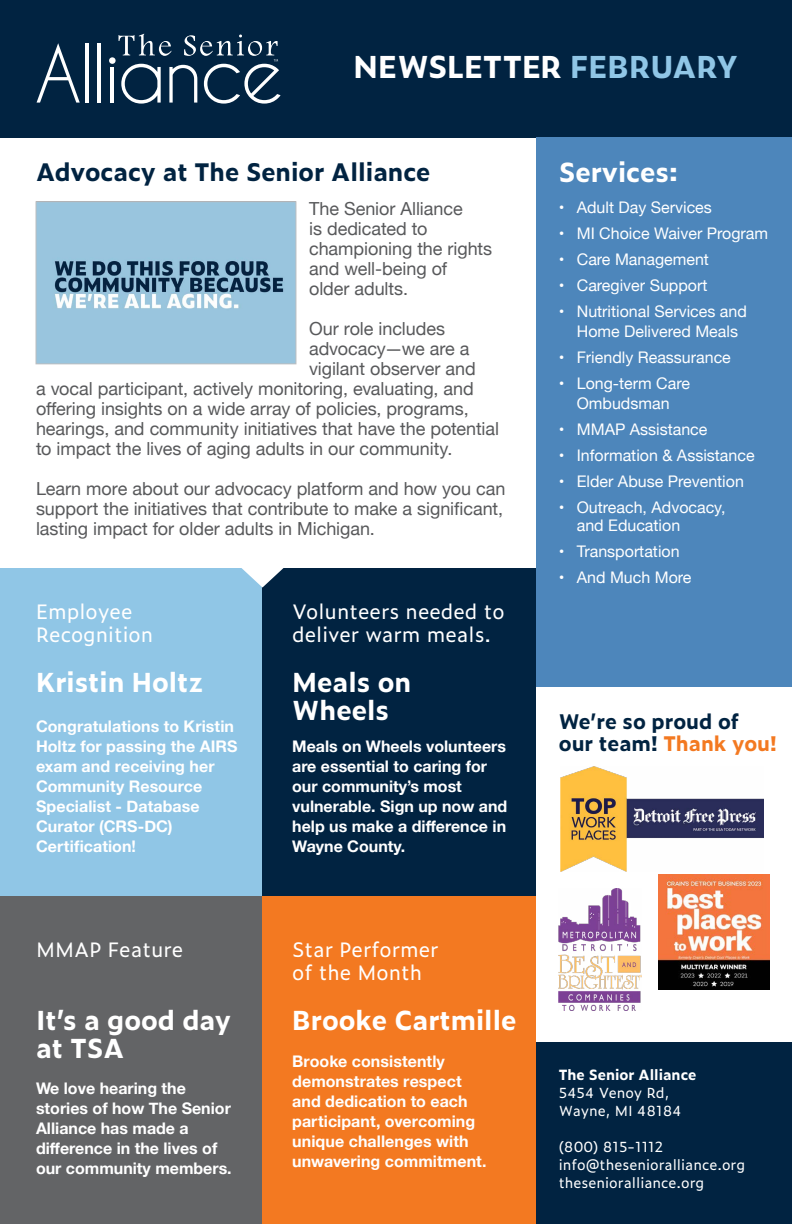
<style>
.page{position:relative;width:792px;height:1224px;background:#fff}
.page>*{position:absolute;margin:0;border:0;box-sizing:border-box;transform-origin:0 0}
.t1{font:700 30px "Zeitung Micro Pro";color:#fff}
.t2{font:700 26px/28px "Zeitung Micro Pro";color:#fff}
.t3{font:700 24px "Zeitung Micro Pro";color:#012341}
.t4{font:20px/23px "Zeitung Micro Pro";color:#fff}
.t5{font:700 20px/22px "Zeitung Micro Pro";color:#012341}
.t6{font:18px/20px "Helvetica Neue";letter-spacing:-.005em;color:#58595b}
.t7{font:700 16px/20px "Helvetica Neue";color:#fff}
.t8{font:16px/20px "Helvetica Neue";color:#fff;text-align:center}
.t9{font:14px/18px "Zeitung Micro Pro";color:#fff}
.t10{font:700 14px "Zeitung Micro Pro";color:#fff}
.s1{color:#90c6e6}
.s2{color:#f37921}
</style>
<div class="page">
<div style="left:0;top:568px;width:263px;height:328px;background:#90c6e6"></div>
<div style="left:0;top:0;width:792px;height:137px;background:#012341"></div>
<svg style="left:37px;top:43px;width:43px;height:60px"></svg>
<svg style="left:109px;top:34px;width:172px;height:70px"></svg>
<hr style="left:97px;top:43px;width:3px;height:60px;background:#fff">
<hr style="left:85px;top:43px;width:3px;height:60px;background:#fff">
<div style="left:536px;top:137px;width:256px;height:550px;background:#4d86bb"></div>
<img style="left:38px;top:204px;width:256px;height:158px">
<div style="left:36px;top:202px;width:260px;height:162px;border:1px solid #bcbec0"></div>
<div style="left:262px;top:568px;width:274px;height:328px;background:#012341"></div>
<div style="left:536px;top:1042px;width:256px;height:182px;background:#012341"></div>
<div style="left:0;top:896px;width:263px;height:328px;background:#636466"></div>
<div style="left:262px;top:897px;width:274px;height:327px;background:#f37921"></div>
<img style="left:560px;top:767px;width:204px;height:104px">
<img style="left:559px;top:888px;width:83px;height:123px">
<svg style="left:241px;top:568px;width:43px;height:20px"></svg>
<img style="left:659px;top:874px;width:110px;height:115px">
<h1 class="t1" style="left:354px;top:44px;width:386px">NEWSLETTER <span class="s1">FEBRUARY</span></h1>
<h3 class="t3" style="left:36px;top:153px;width:396px">Advocacy at The Senior Alliance</h3>
<h2 class="t2" style="left:559px;top:157px;width:120px">Services:</h2>
<p class="t6" style="left:309px;top:199px;width:185px">The Senior Alliance<br>is dedicated to championing the rights and well-being of<br>older adults.</p>
<p class="t6" style="left:309px;top:319px;width:138px">Our role includes</p>
<p class="t6" style="left:309px;top:339px;width:162px">advocacy—we are a</p>
<p class="t6" style="left:309px;top:359px;width:168px">vigilant observer and</p>
<p class="t6" style="left:36px;top:379px;width:439px">a vocal participant, actively monitoring, evaluating, and</p>
<p class="t6" style="left:36px;top:399px;width:434px">offering insights on a wide array of policies, programs,</p>
<p class="t6" style="left:36px;top:419px;width:465px">hearings, and community initiatives that have the potential</p>
<p class="t6" style="left:36px;top:439px;width:418px">to impact the lives of aging adults in our community.</p>
<p class="t6" style="left:36px;top:479px;width:471px">Learn more about our advocacy platform and how you can support the initiatives that contribute to make a significant, lasting impact for older adults in Michigan.</p>
<p class="t4" style="left:36px;top:599px;width:119px">Employee<br>Recognition</p>
<h2 class="t2" style="left:36px;top:667px;width:169px">Kristin Holtz</h2>
<p class="t7" style="left:36px;top:716px;width:203px">Congratulations to Kristin<br>Holtz for passing the AIRS exam and receiving her<br>Community Resource<br>Specialist - Database<br>Curator (CRS-DC)<br>Certification!</p>
<p class="t4" style="left:36px;top:937px;width:149px">MMAP Feature</p>
<h2 class="t2" style="left:36px;top:1005px;width:197px">It’s a good day at TSA</h2>
<p class="t7" style="left:36px;top:1079px;width:197px">We love hearing the stories of how The Senior<br>Alliance has made a difference in the lives of our community members.</p>
<p class="t4" style="left:292px;top:599px;width:214px">Volunteers needed to deliver warm meals.</p>
<h2 class="t2" style="left:292px;top:667px;width:121px">Meals on<br>Wheels</h2>
<p class="t7" style="left:292px;top:736px;width:217px">Meals on Wheels volunteers are essential to caring for our community’s most vulnerable. Sign up now and help us make a difference in<br>Wayne County.</p>
<p class="t4" style="left:292px;top:937px;width:148px">Star Performer of the Month</p>
<h2 class="t2" style="left:292px;top:1005px;width:226px">Brooke Cartmille</h2>
<p class="t7" style="left:292px;top:1051px;width:196px">Brooke consistently demonstrates respect and dedication to each participant, overcoming unique challenges with unwavering commitment.</p>
<p class="t8" style="left:559px;top:198px;width:155px">• Adult Day Services</p>
<p class="t8" style="left:559px;top:224px;width:211px">• MI Choice Waiver Program</p>
<p class="t8" style="left:559px;top:250px;width:152px">• Care Management</p>
<p class="t8" style="left:559px;top:276px;width:150px">• Caregiver Support</p>
<p class="t8" style="left:559px;top:302px;width:190px">• Nutritional Services and<br>Home Delivered Meals</p>
<p class="t8" style="left:559px;top:348px;width:174px">• Friendly Reassurance</p>
<p class="t8" style="left:559px;top:374px;width:133px">• Long-term Care<br>Ombudsman</p>
<p class="t8" style="left:559px;top:420px;width:150px">• MMAP Assistance</p>
<p class="t8" style="left:559px;top:446px;width:197px">• Information &amp; Assistance</p>
<p class="t8" style="left:559px;top:472px;width:187px">• Elder Abuse Prevention</p>
<p class="t8" style="left:577px;top:499px;width:150px;line-height:18px;text-align:left;text-indent:-18px">• Outreach, Advocacy, and Education</p>
<p class="t8" style="left:559px;top:542px;width:122px">• Transportation</p>
<p class="t8" style="left:559px;top:568px;width:134px">• And Much More</p>
<p class="t5" style="left:559px;top:710px;width:220px">We’re so proud of our team! <span class="s2">Thank you!</span></p>
<p class="t10" style="left:559px;top:1064px;width:139px">The Senior Alliance</p>
<p class="t9" style="left:559px;top:1083px;width:125px">5454 Venoy Rd,<br>Wayne, MI 48184</p>
<p class="t9" style="left:559px;top:1137px;width:188px">(800) 815-1112 info@thesenioralliance.org thesenioralliance.org</p>
</div>
